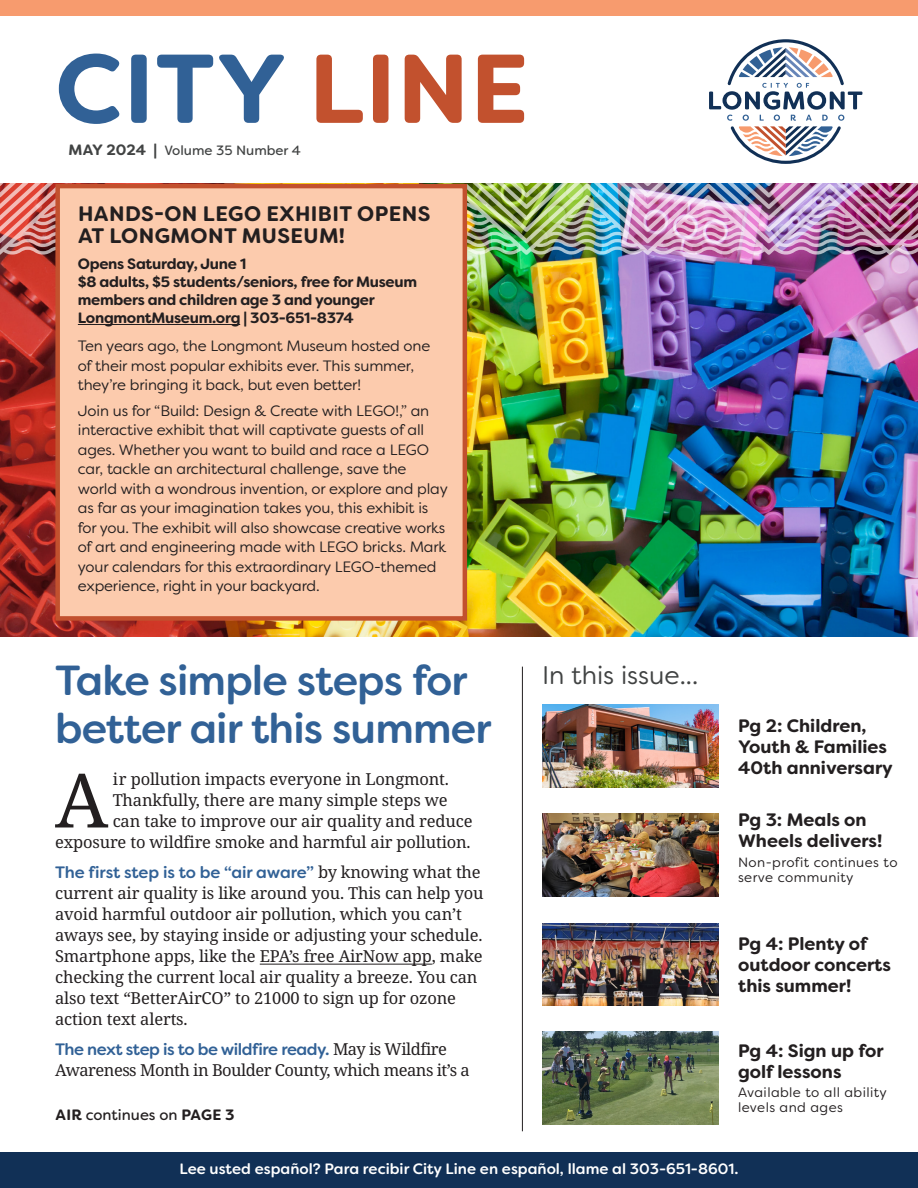
<style>
.page{position:relative;width:918px;height:1188px;background:#fff}
.page>*{position:absolute;margin:0;border:0;box-sizing:border-box;transform-origin:0 0}
.t1{font:700 97.5px "Filson Soft";letter-spacing:.01em;color:#316196}
.t2{font:75.3px "Noto Serif";color:#231f20}
.body_copy{font:500 42px/48px "Filson Soft";letter-spacing:-.02em;color:#316196}
.body_copy-2{font:25.5px "Filson Soft";color:#414343}
.t3{font:700 21px/22.5px "Filson Soft";letter-spacing:.02em;color:#231f20}
.body_copy-3{font:700 18px/21px "Filson Soft";color:#231f20}
.t4{font:16.5px/21px "Noto Serif";letter-spacing:-.01em;color:#231f20}
.t5{font:16.5px/21px "Noto Serif";letter-spacing:-.03em;color:#231f20}
.t6{font:15px/19.5px "Filson Soft";letter-spacing:-.01em;color:#231f20}
.t7{font:700 15px/18px "Filson Soft";letter-spacing:-.02em;color:#231f20}
.t8{font:500 15px "Filson Soft";color:#fff}
.t9{font:15px "Filson Soft";color:#231f20}
.body_copy-4{font:13.5px/15px "Filson Soft";letter-spacing:.03em;color:#231f20}
.t10{font:13.5px "Filson Soft";color:#414343}
.s1{color:#c2512e}
.s2{font-weight:700;font-size:15px}
.s3{font-family:"Filson Soft";font-weight:500;color:#316196}
.s4{font-weight:700}
</style>
<div class="page">
<hr style="left:260px;top:964px;width:172px;height:1px;background:#231f20">
<img style="left:0;top:255px;width:918px;height:381px">
<svg style="left:0;top:184px;width:55px;height:71px;background:#d0736c"></svg>
<img style="left:467px;top:184px;width:451px;height:71px">
<div style="left:55px;top:184px;width:412px;height:437px;background:#fccbad;border:4px solid #c2512e"></div>
<div style="left:0;top:1152px;width:918px;height:36px;background:#113056"></div>
<hr style="left:522px;top:667px;width:1px;height:464px;background:#231f20">
<svg style="left:709px;top:39px;width:153px;height:125px"></svg>
<hr style="left:78px;top:324px;width:162px;height:1px;background:#231f20">
<div style="left:0;top:0;width:918px;height:16px;background:#f79b6e"></div>
<img style="left:542px;top:705px;width:177px;height:82px">
<img style="left:542px;top:814px;width:177px;height:82px">
<img style="left:542px;top:923px;width:177px;height:83px">
<img style="left:542px;top:1032px;width:177px;height:92px">
<p class="t1" style="left:55px;top:26px;width:475px">CITY <span class="s1">LINE</span></p>
<p class="t10" style="left:69px;top:141px;width:234px"><span class="s2">MAY 2024 |</span> Volume 35 Number 4</p>
<p class="t3" style="left:78px;top:202px;width:354px">HANDS-ON LEGO EXHIBIT OPENS<br>AT LONGMONT MUSEUM!</p>
<p class="t7" style="left:78px;top:255px;width:170px">Opens Saturday, June 1</p>
<p class="t7" style="left:78px;top:273px;width:341px">$8 adults, $5 students/seniors, free for Museum members and children age 3 and younger</p>
<p class="t7" style="left:78px;top:309px;width:277px">LongmontMuseum.org | 303-651-8374</p>
<p class="t6" style="left:78px;top:336px;width:354px">Ten years ago, the Longmont Museum hosted one of their most popular exhibits ever. This summer, they’re bringing it back, but even better!</p>
<p class="t6" style="left:78px;top:401px;width:371px">Join us for “Build: Design &amp; Create with LEGO!,” an interactive exhibit that will captivate guests of all ages. Whether you want to build and race a LEGO car, tackle an architectural challenge, save the world with a wondrous invention, or explore and play as far as your imagination takes you, this exhibit is for you. The exhibit will also showcase creative works of art and engineering made with LEGO bricks. Mark your calendars for this extraordinary LEGO-themed experience, right in your backyard.</p>
<p class="body_copy" style="left:55px;top:657px;width:438px">Take simple steps for better air this summer</p>
<p class="t2" style="left:55px;top:749px;width:55px">A</p>
<p class="t4" style="left:113px;top:770px;width:338px">ir pollution impacts everyone in Longmont.</p>
<p class="t4" style="left:113px;top:791px;width:337px">Thankfully, there are many simple steps we</p>
<p class="t4" style="left:113px;top:812px;width:361px">can take to improve our air quality and reduce</p>
<p class="t4" style="left:55px;top:833px;width:417px">exposure to wildfire smoke and harmful air pollution.</p>
<p class="t4" style="left:55px;top:863px;width:430px"><span class="s3">The first step is to be “air aware”</span> by knowing what the current air quality is like around you. This can help you avoid harmful outdoor air pollution, which you can’t aways see, by staying inside or adjusting your schedule.<br>Smartphone apps, like the EPA’s free AirNow app, make checking the current local air quality a breeze. You can also text “BetterAirCO” to 21000 to sign up for ozone action text alerts.</p>
<p class="t5" style="left:55px;top:1040px;width:416px"><span class="s3">The next step is to be wildfire ready.</span> May is Wildfire<br>Awareness Month in Boulder County, which means it’s a</p>
<p class="t9" style="left:56px;top:1105px;width:180px"><span class="s4">AIR</span> continues on <span class="s4">PAGE 3</span></p>
<p class="body_copy-2" style="left:542px;top:658px;width:158px">In this issue...</p>
<p class="body_copy-3" style="left:738px;top:715px;width:156px">Pg 2: Children,<br>Youth &amp; Families<br>40th anniversary</p>
<p class="body_copy-3" style="left:738px;top:809px;width:146px">Pg 3: Meals on<br>Wheels delivers!</p>
<p class="body_copy-4" style="left:738px;top:854px;width:161px">Non-profit continues to serve community</p>
<p class="body_copy-3" style="left:738px;top:933px;width:154px">Pg 4: Plenty of outdoor concerts this summer!</p>
<p class="body_copy-3" style="left:738px;top:1040px;width:147px">Pg 4: Sign up for golf lessons</p>
<p class="body_copy-4" style="left:738px;top:1085px;width:150px">Available to all ability levels and ages</p>
<p class="t8" style="left:180px;top:1159px;width:560px">Lee usted español? Para recibir City Line en español, llame al 303-651-8601.</p>
</div>
